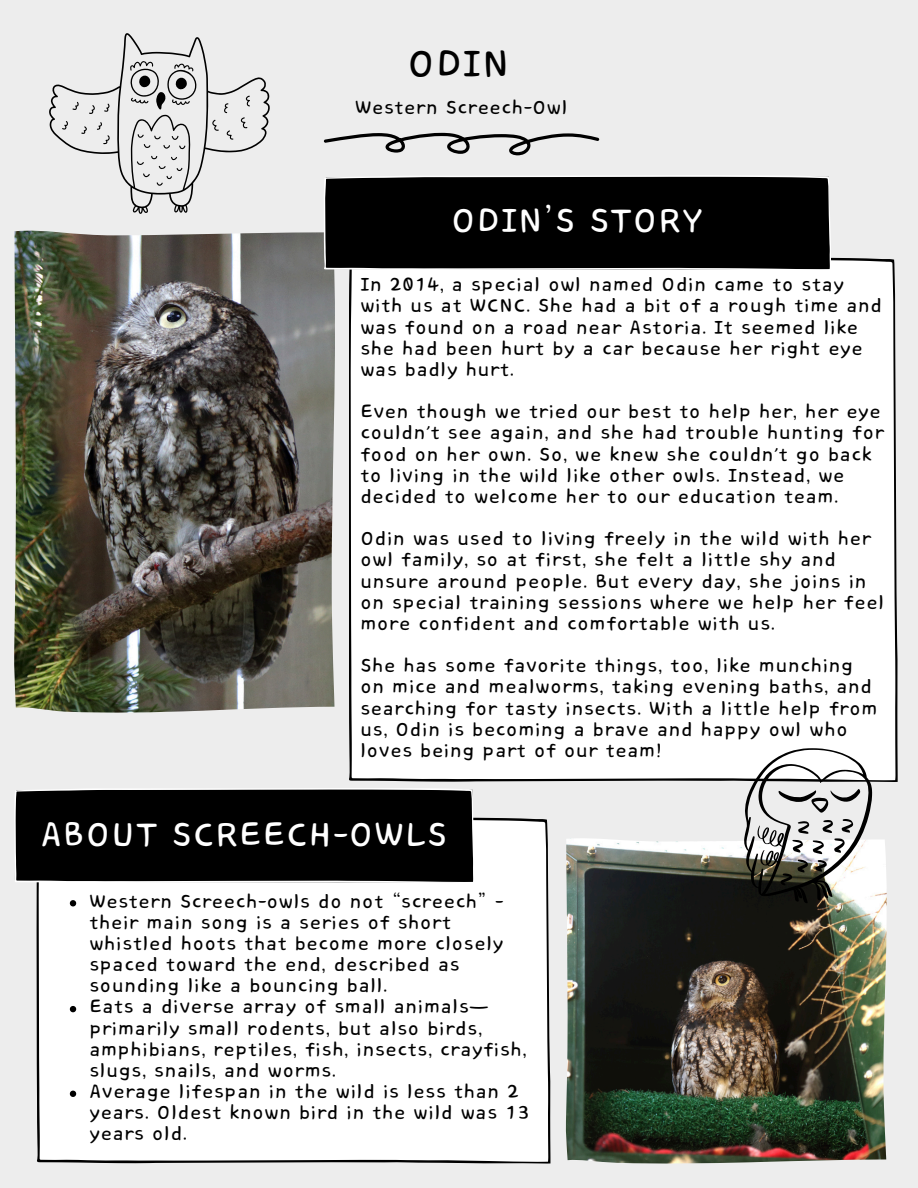
<style>
.page{position:relative;width:918px;height:1188px;background:#ededed}
.page>*{position:absolute;margin:0;border:0;box-sizing:border-box;transform-origin:0 0}
.t1{font:48px "Core Bandi Face";color:#000}
.t2{font:43.05px "Core Bandi Face";color:#fff}
.t3{font:24px/21.1px "Core Bandi Face";color:#000}
</style>
<div class="page">
<div style="left:349px;top:257px;width:549px;height:525px;background:#fff"></div>
<img style="left:14px;top:231px;width:321px;height:482px">
<div style="left:324px;top:175px;width:507px;height:95px;background:#000"></div>
<div style="left:37px;top:817px;width:514px;height:347px;background:#fff"></div>
<img style="left:566px;top:838px;width:321px;height:326px">
<div style="left:14px;top:788px;width:461px;height:95px;background:#000"></div>
<svg style="left:324px;top:133px;width:275px;height:22px"></svg>
<svg style="left:70px;top:900px;width:6px;height:6px"></svg>
<svg style="left:70px;top:1006px;width:6px;height:6px"></svg>
<svg style="left:70px;top:1091px;width:6px;height:6px"></svg>
<svg style="left:49px;top:33px;width:221px;height:181px"></svg>
<svg style="left:744px;top:748px;width:128px;height:155px"></svg>
<p class="t1" style="left:407px;top:39px;width:105px">ODIN</p>
<p class="t3" style="left:355px;top:98px;width:215px">Western Screech-Owl</p>
<h2 class="t2" style="left:451px;top:198px;width:254px">ODIN’S STORY</h2>
<p class="t3" style="left:360px;top:275px;width:524px">In 2014, a special owl named Odin came to stay with us at WCNC. She had a bit of a rough time and was found on a road near Astoria. It seemed like she had been hurt by a car because her right eye was badly hurt.</p>
<p class="t3" style="left:360px;top:402px;width:526px">Even though we tried our best to help her, her eye couldn't see again, and she had trouble hunting for food on her own. So, we knew she couldn't go back to living in the wild like other owls. Instead, we decided to welcome her to our education team.</p>
<h2 class="t3" style="left:360px;top:529px;width:526px">Odin was used to living freely in the wild with her owl family, so at first, she felt a little shy and unsure around people. But every day, she joins in on special training sessions where we help her feel more confident and comfortable with us.</h2>
<p class="t3" style="left:360px;top:656px;width:519px">She has some favorite things, too, like munching on mice and mealworms, taking evening baths, and searching for tasty insects. With a little help from us, Odin is becoming a brave and happy owl who loves being part of our team!</p>
<p class="t2" style="left:41px;top:812px;width:409px">ABOUT SCREECH-OWLS</p>
<p class="t3" style="left:89px;top:891px;width:416px">Western Screech-owls do not “screech” - their main song is a series of short whistled hoots that become more closely spaced toward the end, described as sounding like a bouncing ball.</p>
<p class="t3" style="left:89px;top:997px;width:440px">Eats a diverse array of small animals— primarily small rodents, but also birds, amphibians, reptiles, fish, insects, crayfish, slugs, snails, and worms.</p>
<p class="t3" style="left:89px;top:1082px;width:442px">Average lifespan in the wild is less than 2 years. Oldest known bird in the wild was 13 years old.</p>
</div>
